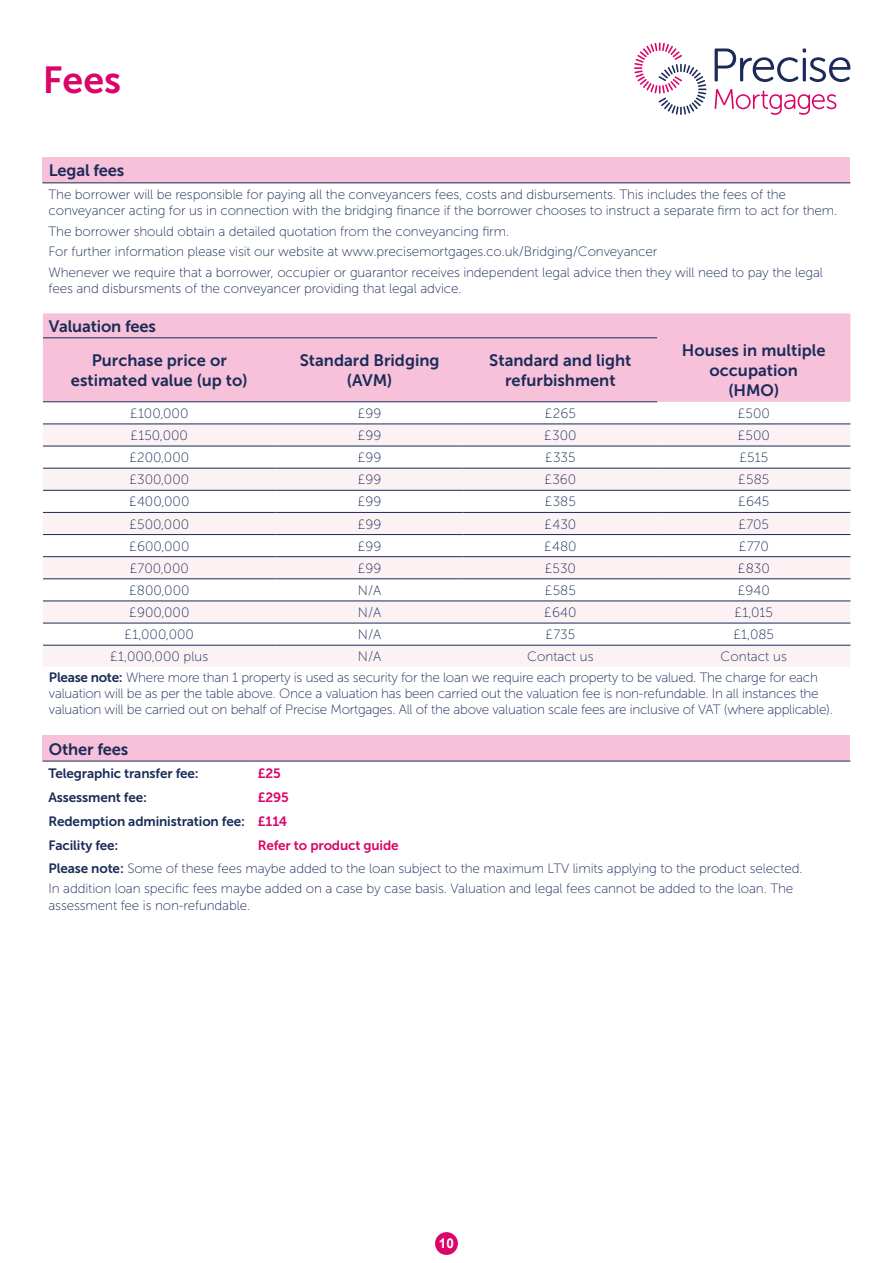
<style>
.page{position:relative;width:893px;height:1263px;background:#fff}
.page>*{position:absolute;margin:0;border:0;box-sizing:border-box;transform-origin:0 0}
.t1{font:37.5px "Museo Sans 700";color:#db0468}
.indent{font:16.5px/19.8px "Museo Sans 700";color:#1b2b59;text-align:center}
.indent-2{font:13.5px/16.2px "Museo Sans 100";letter-spacing:-.01em;color:#1b2b59}
.indent-3{font:13.5px "Museo Sans 700";letter-spacing:-.01em;color:#1b2b59}
.indent-4{font:13.5px "Museo Sans 700";letter-spacing:-.01em;color:#db0468}
.t2{font:700 13.5px "Arial";color:#fff}
.s1{font-family:"Museo Sans 700"}
</style>
<div class="page">
<div style="left:435px;top:1232px;width:23px;height:23px;background:#db0468;border-radius:50%"></div>
<svg style="left:715px;top:48px;width:135px;height:34px"></svg>
<svg style="left:715px;top:89px;width:121px;height:26px"></svg>
<svg style="left:634px;top:43px;width:72px;height:72px"></svg>
<div style="left:43px;top:157px;width:807px;height:26px;background:#f6c1d9"></div>
<hr style="left:43px;top:182px;width:807px;height:1px;background:#1b2b59">
<div style="left:43px;top:735px;width:807px;height:26px;background:#f6c1d9"></div>
<hr style="left:43px;top:761px;width:209px;height:1px;background:#1b2b59">
<hr style="left:252px;top:761px;width:598px;height:1px;background:#1b2b59">
<div style="left:43px;top:313px;width:807px;height:89px;background:#f6c1d9"></div>
<svg style="left:43px;top:424px;width:807px;height:243px;fill:#fcf2f4"></svg>
<hr style="left:43px;top:423px;width:233px;height:1px;background:#1b2b59">
<hr style="left:276px;top:423px;width:188px;height:1px;background:#1b2b59">
<hr style="left:464px;top:423px;width:193px;height:1px;background:#1b2b59">
<hr style="left:657px;top:423px;width:193px;height:1px;background:#1b2b59">
<hr style="left:43px;top:446px;width:233px;height:1px;background:#1b2b59">
<hr style="left:276px;top:446px;width:188px;height:1px;background:#1b2b59">
<hr style="left:464px;top:446px;width:193px;height:1px;background:#1b2b59">
<hr style="left:657px;top:446px;width:193px;height:1px;background:#1b2b59">
<hr style="left:43px;top:468px;width:233px;height:1px;background:#1b2b59">
<hr style="left:276px;top:468px;width:188px;height:1px;background:#1b2b59">
<hr style="left:464px;top:468px;width:193px;height:1px;background:#1b2b59">
<hr style="left:657px;top:468px;width:193px;height:1px;background:#1b2b59">
<hr style="left:43px;top:490px;width:233px;height:1px;background:#1b2b59">
<hr style="left:276px;top:490px;width:188px;height:1px;background:#1b2b59">
<hr style="left:464px;top:490px;width:193px;height:1px;background:#1b2b59">
<hr style="left:657px;top:490px;width:193px;height:1px;background:#1b2b59">
<hr style="left:43px;top:512px;width:233px;height:1px;background:#1b2b59">
<hr style="left:276px;top:512px;width:188px;height:1px;background:#1b2b59">
<hr style="left:464px;top:512px;width:193px;height:1px;background:#1b2b59">
<hr style="left:657px;top:512px;width:193px;height:1px;background:#1b2b59">
<hr style="left:43px;top:534px;width:233px;height:1px;background:#1b2b59">
<hr style="left:276px;top:534px;width:188px;height:1px;background:#1b2b59">
<hr style="left:464px;top:534px;width:193px;height:1px;background:#1b2b59">
<hr style="left:657px;top:534px;width:193px;height:1px;background:#1b2b59">
<hr style="left:43px;top:556px;width:233px;height:1px;background:#1b2b59">
<hr style="left:276px;top:556px;width:188px;height:1px;background:#1b2b59">
<hr style="left:464px;top:556px;width:193px;height:1px;background:#1b2b59">
<hr style="left:657px;top:556px;width:193px;height:1px;background:#1b2b59">
<hr style="left:43px;top:578px;width:233px;height:1px;background:#1b2b59">
<hr style="left:276px;top:578px;width:188px;height:1px;background:#1b2b59">
<hr style="left:464px;top:578px;width:193px;height:1px;background:#1b2b59">
<hr style="left:657px;top:578px;width:193px;height:1px;background:#1b2b59">
<hr style="left:43px;top:600px;width:233px;height:1px;background:#1b2b59">
<hr style="left:276px;top:600px;width:188px;height:1px;background:#1b2b59">
<hr style="left:464px;top:600px;width:193px;height:1px;background:#1b2b59">
<hr style="left:657px;top:600px;width:193px;height:1px;background:#1b2b59">
<hr style="left:43px;top:623px;width:233px;height:1px;background:#1b2b59">
<hr style="left:276px;top:623px;width:188px;height:1px;background:#1b2b59">
<hr style="left:464px;top:623px;width:193px;height:1px;background:#1b2b59">
<hr style="left:657px;top:623px;width:193px;height:1px;background:#1b2b59">
<hr style="left:43px;top:645px;width:233px;height:1px;background:#1b2b59">
<hr style="left:276px;top:645px;width:188px;height:1px;background:#1b2b59">
<hr style="left:464px;top:645px;width:193px;height:1px;background:#1b2b59">
<hr style="left:657px;top:645px;width:193px;height:1px;background:#1b2b59">
<hr style="left:43px;top:401px;width:233px;height:1px;background:#1b2b59">
<hr style="left:276px;top:401px;width:188px;height:1px;background:#1b2b59">
<hr style="left:464px;top:401px;width:193px;height:1px;background:#1b2b59">
<hr style="left:43px;top:337px;width:233px;height:1px;background:#1b2b59">
<hr style="left:276px;top:337px;width:188px;height:1px;background:#1b2b59">
<hr style="left:464px;top:337px;width:193px;height:1px;background:#1b2b59">
<p class="t1" style="left:43px;top:59px;width:80px">Fees</p>
<p class="indent" style="left:49px;top:161px;width:77px">Legal fees</p>
<p class="indent-2" style="left:49px;top:186px;width:790px">The borrower will be responsible for paying all the conveyancers fees, costs and disbursements. This includes the fees of the conveyancer acting for us in connection with the bridging finance if the borrower chooses to instruct a separate firm to act for them.</p>
<p class="indent-2" style="left:49px;top:223px;width:462px">The borrower should obtain a detailed quotation from the conveyancing firm.</p>
<p class="indent-2" style="left:49px;top:243px;width:610px">For further information please visit our website at www.precisemortgages.co.uk/Bridging/Conveyancer</p>
<p class="indent-2" style="left:49px;top:264px;width:776px">Whenever we require that a borrower, occupier or guarantor receives independent legal advice then they will need to pay the legal fees and disbursments of the conveyancer providing that legal advice.</p>
<p class="indent" style="left:49px;top:316px;width:109px">Valuation fees</p>
<p class="indent" style="left:71px;top:350px;width:178px">Purchase price or estimated value (up to)</p>
<p class="indent" style="left:300px;top:350px;width:141px">Standard Bridging (AVM)</p>
<p class="indent" style="left:489px;top:350px;width:144px">Standard and light refurbishment</p>
<p class="indent" style="left:682px;top:341px;width:145px">Houses in multiple occupation<br>(HMO)</p>
<p class="indent-2" style="left:130px;top:405px;width:60px">£100,000</p>
<p class="indent-2" style="left:358px;top:405px;width:25px">£99</p>
<p class="indent-2" style="left:545px;top:405px;width:32px">£265</p>
<p class="indent-2" style="left:738px;top:405px;width:34px">£500</p>
<p class="indent-2" style="left:131px;top:427px;width:59px">£150,000</p>
<p class="indent-2" style="left:358px;top:427px;width:25px">£99</p>
<p class="indent-2" style="left:544px;top:427px;width:34px">£300</p>
<p class="indent-2" style="left:738px;top:427px;width:34px">£500</p>
<p class="indent-2" style="left:129px;top:450px;width:61px">£200,000</p>
<p class="indent-2" style="left:358px;top:450px;width:25px">£99</p>
<p class="indent-2" style="left:545px;top:450px;width:32px">£335</p>
<p class="indent-2" style="left:739px;top:450px;width:30px">£515</p>
<p class="indent-2" style="left:129px;top:472px;width:61px">£300,000</p>
<p class="indent-2" style="left:358px;top:472px;width:25px">£99</p>
<p class="indent-2" style="left:544px;top:472px;width:33px">£360</p>
<p class="indent-2" style="left:738px;top:472px;width:32px">£585</p>
<p class="indent-2" style="left:129px;top:494px;width:62px">£400,000</p>
<p class="indent-2" style="left:358px;top:494px;width:25px">£99</p>
<p class="indent-2" style="left:545px;top:494px;width:32px">£385</p>
<p class="indent-2" style="left:738px;top:494px;width:33px">£645</p>
<p class="indent-2" style="left:129px;top:516px;width:61px">£500,000</p>
<p class="indent-2" style="left:358px;top:516px;width:25px">£99</p>
<p class="indent-2" style="left:544px;top:516px;width:33px">£430</p>
<p class="indent-2" style="left:738px;top:516px;width:32px">£705</p>
<p class="indent-2" style="left:129px;top:538px;width:62px">£600,000</p>
<p class="indent-2" style="left:358px;top:538px;width:25px">£99</p>
<p class="indent-2" style="left:544px;top:538px;width:34px">£480</p>
<p class="indent-2" style="left:739px;top:538px;width:31px">£770</p>
<p class="indent-2" style="left:130px;top:560px;width:61px">£700,000</p>
<p class="indent-2" style="left:358px;top:560px;width:25px">£99</p>
<p class="indent-2" style="left:545px;top:560px;width:33px">£530</p>
<p class="indent-2" style="left:738px;top:560px;width:33px">£830</p>
<p class="indent-2" style="left:129px;top:582px;width:62px">£800,000</p>
<p class="indent-2" style="left:358px;top:582px;width:25px">N/A</p>
<p class="indent-2" style="left:545px;top:582px;width:32px">£585</p>
<p class="indent-2" style="left:738px;top:582px;width:34px">£940</p>
<p class="indent-2" style="left:129px;top:604px;width:62px">£900,000</p>
<p class="indent-2" style="left:358px;top:604px;width:25px">N/A</p>
<p class="indent-2" style="left:544px;top:604px;width:34px">£640</p>
<p class="indent-2" style="left:734px;top:604px;width:40px">£1,015</p>
<p class="indent-2" style="left:124px;top:627px;width:71px">£1,000,000</p>
<p class="indent-2" style="left:358px;top:627px;width:25px">N/A</p>
<p class="indent-2" style="left:545px;top:627px;width:31px">£735</p>
<p class="indent-2" style="left:733px;top:627px;width:42px">£1,085</p>
<p class="indent-2" style="left:110px;top:649px;width:99px">£1,000,000 plus</p>
<p class="indent-2" style="left:358px;top:649px;width:25px">N/A</p>
<p class="indent-2" style="left:527px;top:649px;width:68px">Contact us</p>
<p class="indent-2" style="left:720px;top:649px;width:68px">Contact us</p>
<p class="indent-2" style="left:49px;top:669px;width:785px"><span class="s1">Please note:</span> Where more than 1 property is used as security for the loan we require each property to be valued. The charge for each valuation will be as per the table above. Once a valuation has been carried out the valuation fee is non-refundable. In all instances the valuation will be carried out on behalf of Precise Mortgages. All of the above valuation scale fees are inclusive of VAT (where applicable).</p>
<p class="indent" style="left:49px;top:739px;width:81px">Other fees</p>
<p class="indent-3" style="left:49px;top:766px;width:152px">Telegraphic transfer fee:</p>
<p class="indent-4" style="left:258px;top:766px;width:25px">£25</p>
<p class="indent-3" style="left:49px;top:790px;width:100px">Assessment fee:</p>
<p class="indent-4" style="left:258px;top:790px;width:33px">£295</p>
<p class="indent-3" style="left:49px;top:814px;width:198px">Redemption administration fee:</p>
<p class="indent-4" style="left:258px;top:814px;width:31px">£114</p>
<p class="indent-3" style="left:49px;top:838px;width:71px">Facility fee:</p>
<p class="indent-4" style="left:258px;top:838px;width:142px">Refer to product guide</p>
<p class="indent-2" style="left:49px;top:860px;width:756px"><span class="s1">Please note:</span> Some of these fees maybe added to the loan subject to the maximum LTV limits applying to the product selected.</p>
<p class="indent-2" style="left:49px;top:881px;width:746px">In addition loan specific fees maybe added on a case by case basis. Valuation and legal fees cannot be added to the loan. The assessment fee is non-refundable.</p>
<p class="t2" style="left:439px;top:1234px;width:17px">10</p>
</div>
